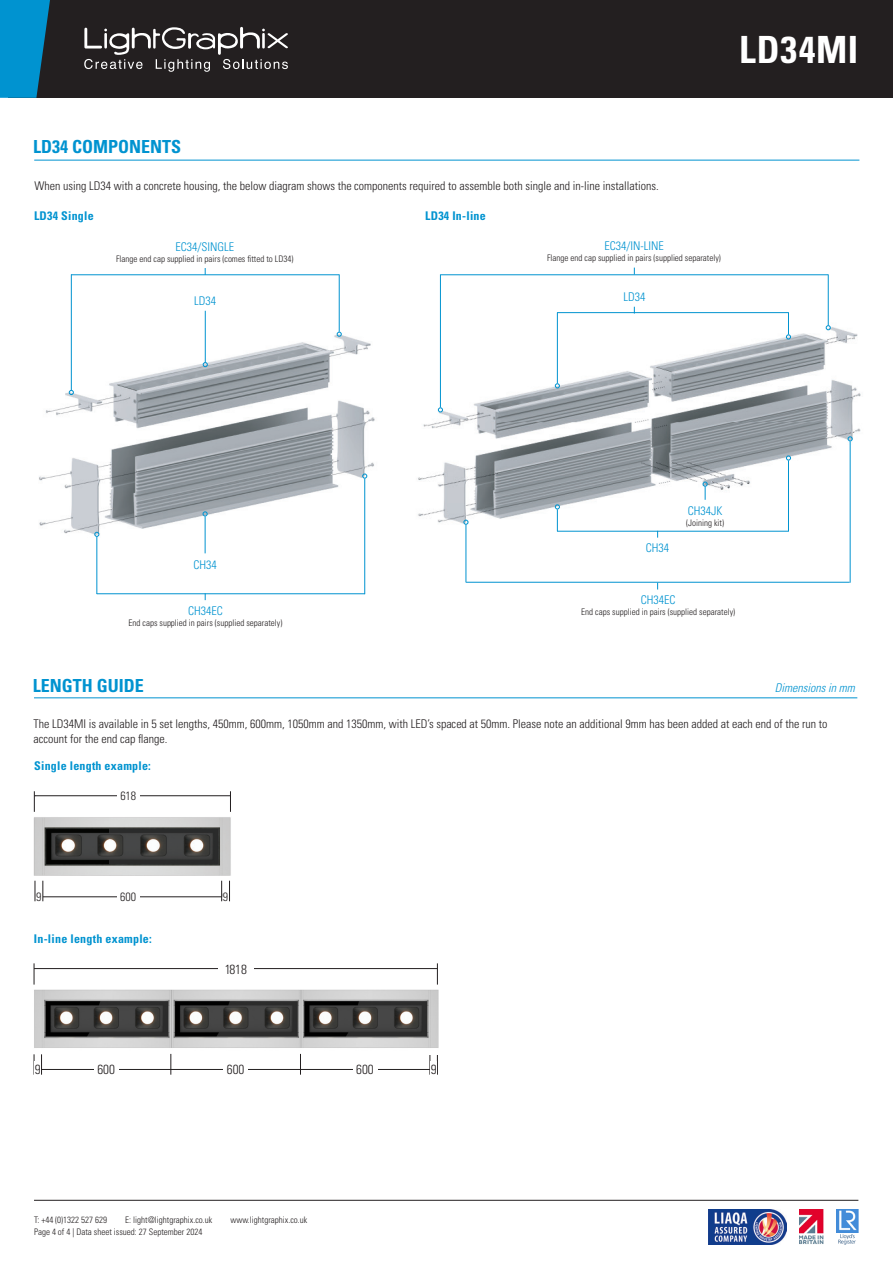
<style>
.page{position:relative;width:893px;height:1263px;background:#fff}
.page>*{position:absolute;margin:0;border:0;box-sizing:border-box;transform-origin:0 0}
.box_headline{font:700 condensed 37.5px "Univers LT Std";letter-spacing:.025em;color:#fff}
.headline_blue{font:700 condensed 18px "Univers LT Std";color:#0093d0}
.Diagram_Dimensions{font:300 condensed 13.2px "Univers LT Std";color:#231f20}
.bodycopy{font:300 condensed 12px/14.4px "Univers LT Std";color:#231f20}
.t1{font:700 condensed 12px "Univers LT Std";letter-spacing:.02em;color:#0093d0}
.t2{font:300 condensed 12px "Univers LT Std";color:#0093d0}
.t3{font:italic 300 condensed 12px "Univers LT Std";color:#0093d0}
.Diagram_Dimensions-2{font:300 condensed 12px "Univers LT Std";color:#231f20}
.t4{font:300 condensed 9px "Univers LT Std";color:#231f20}
</style>
<div class="page">
<div style="left:9px;top:0;width:884px;height:98px;background:#231f20"></div>
<svg style="left:0;top:0;width:50px;height:98px"></svg>
<svg style="left:84px;top:27px;width:204px;height:45px"></svg>
<hr style="left:34px;top:1200px;width:824px;height:1px;background:#231f20">
<img style="left:799px;top:1209px;width:24px;height:35px">
<img style="left:836px;top:1209px;width:22px;height:24px">
<img style="left:840px;top:1234px;width:15px;height:5px">
<img style="left:838px;top:1240px;width:18px;height:5px">
<img style="left:708px;top:1209px;width:78px;height:35px">
<hr style="left:34px;top:160px;width:825px;height:1px;background:#0093d0">
<img style="left:39px;top:292px;width:336px;height:292px">
<svg style="left:203px;top:362px;width:5px;height:5px"></svg>
<svg style="left:203px;top:511px;width:5px;height:5px"></svg>
<hr style="left:205px;top:311px;width:1px;height:51px;background:#0093d0">
<hr style="left:205px;top:516px;width:1px;height:37px;background:#0093d0">
<svg style="left:69px;top:390px;width:5px;height:5px"></svg>
<hr style="left:71px;top:274px;width:1px;height:116px;background:#0093d0">
<hr style="left:71px;top:274px;width:268px;height:1px;background:#0093d0">
<svg style="left:337px;top:332px;width:5px;height:5px"></svg>
<hr style="left:339px;top:274px;width:1px;height:58px;background:#0093d0">
<svg style="left:362px;top:474px;width:5px;height:4px"></svg>
<hr style="left:364px;top:478px;width:1px;height:116px;background:#0093d0">
<hr style="left:97px;top:593px;width:268px;height:1px;background:#0093d0">
<svg style="left:94px;top:532px;width:5px;height:5px"></svg>
<hr style="left:96px;top:537px;width:1px;height:57px;background:#0093d0">
<img style="left:418px;top:267px;width:443px;height:323px">
<hr style="left:441px;top:274px;width:387px;height:1px;background:#0093d0">
<svg style="left:438px;top:407px;width:5px;height:5px"></svg>
<hr style="left:440px;top:274px;width:1px;height:133px;background:#0093d0">
<svg style="left:826px;top:325px;width:5px;height:5px"></svg>
<hr style="left:828px;top:274px;width:1px;height:51px;background:#0093d0">
<svg style="left:848px;top:436px;width:5px;height:5px"></svg>
<hr style="left:850px;top:441px;width:1px;height:142px;background:#0093d0">
<hr style="left:466px;top:582px;width:384px;height:1px;background:#0093d0">
<hr style="left:557px;top:531px;width:232px;height:1px;background:#0093d0">
<hr style="left:557px;top:312px;width:232px;height:1px;background:#0093d0">
<svg style="left:463px;top:520px;width:5px;height:5px"></svg>
<hr style="left:466px;top:525px;width:1px;height:57px;background:#0093d0">
<svg style="left:555px;top:504px;width:5px;height:27px"></svg>
<svg style="left:786px;top:313px;width:5px;height:26px"></svg>
<svg style="left:703px;top:482px;width:5px;height:18px"></svg>
<svg style="left:786px;top:456px;width:5px;height:4px"></svg>
<hr style="left:788px;top:460px;width:1px;height:71px;background:#0093d0">
<svg style="left:555px;top:383px;width:5px;height:5px"></svg>
<hr style="left:557px;top:313px;width:1px;height:70px;background:#0093d0">
<hr style="left:34px;top:697px;width:823px;height:1px;background:#0093d0">
<img style="left:33px;top:817px;width:198px;height:59px">
<hr style="left:43px;top:896px;width:179px;height:1px;background:#231f20">
<div style="left:117px;top:890px;width:22px;height:14px;background:#fff"></div>
<svg style="left:43px;top:881px;width:1px;height:20px"></svg>
<svg style="left:35px;top:881px;width:1px;height:20px"></svg>
<hr style="left:35px;top:795px;width:195px;height:1px;background:#231f20">
<div style="left:117px;top:789px;width:23px;height:14px;background:#fff"></div>
<svg style="left:34px;top:791px;width:1px;height:21px"></svg>
<svg style="left:230px;top:791px;width:1px;height:21px"></svg>
<svg style="left:222px;top:889px;width:1px;height:12px"></svg>
<svg style="left:229px;top:881px;width:1px;height:20px"></svg>
<svg style="left:221px;top:881px;width:1px;height:20px"></svg>
<svg style="left:437px;top:963px;width:1px;height:21px"></svg>
<svg style="left:437px;top:1055px;width:1px;height:20px"></svg>
<hr style="left:34px;top:968px;width:403px;height:1px;background:#231f20">
<div style="left:218px;top:961px;width:35px;height:16px;background:#fff"></div>
<img style="left:34px;top:989px;width:405px;height:65px">
<svg style="left:34px;top:963px;width:1px;height:21px"></svg>
<hr style="left:41px;top:1069px;width:389px;height:1px;background:#231f20">
<div style="left:94px;top:1061px;width:25px;height:16px;background:#fff"></div>
<div style="left:223px;top:1061px;width:25px;height:16px;background:#fff"></div>
<div style="left:353px;top:1061px;width:24px;height:16px;background:#fff"></div>
<svg style="left:41px;top:1054px;width:1px;height:21px"></svg>
<svg style="left:171px;top:1054px;width:1px;height:21px"></svg>
<svg style="left:300px;top:1054px;width:1px;height:21px"></svg>
<p class="box_headline" style="left:739px;top:27px;width:121px">LD34MI</p>
<p class="headline_blue" style="left:33px;top:136px;width:149px">LD34 COMPONENTS</p>
<p class="bodycopy" style="left:34px;top:179px;width:626px">When using LD34 with a concrete housing, the below diagram shows the components required to assemble both single and in-line installations.</p>
<p class="t1" style="left:34px;top:209px;width:61px">LD34 Single</p>
<p class="t1" style="left:425px;top:209px;width:62px">LD34 In-line</p>
<p class="t2" style="left:175px;top:239px;width:60px">EC34/SINGLE</p>
<p class="t4" style="left:116px;top:253px;width:179px">Flange end cap supplied in pairs (comes fitted to LD34)</p>
<p class="t2" style="left:194px;top:293px;width:23px">LD34</p>
<p class="t2" style="left:604px;top:239px;width:61px">EC34/IN-LINE</p>
<p class="t4" style="left:547px;top:253px;width:175px">Flange end cap supplied in pairs (supplied separately)</p>
<p class="t2" style="left:623px;top:289px;width:23px">LD34</p>
<p class="t2" style="left:646px;top:541px;width:25px">CH34</p>
<p class="t2" style="left:688px;top:503px;width:36px">CH34JK</p>
<p class="t4" style="left:686px;top:517px;width:39px">(Joining kit)</p>
<p class="t2" style="left:194px;top:557px;width:25px">CH34</p>
<p class="t2" style="left:188px;top:603px;width:36px">CH34EC</p>
<p class="t4" style="left:129px;top:617px;width:155px">End caps supplied in pairs (supplied separately)</p>
<p class="t2" style="left:641px;top:593px;width:36px">CH34EC</p>
<p class="t4" style="left:581px;top:607px;width:155px">End caps supplied in pairs (supplied separately)</p>
<p class="headline_blue" style="left:33px;top:674px;width:112px">LENGTH GUIDE</p>
<p class="bodycopy" style="left:34px;top:717px;width:795px">The LD34MI is available in 5 set lengths, 450mm, 600mm, 1050mm and 1350mm, with LED’s spaced at 50mm. Please note an additional 9mm has been added at each end of the run to account for the end cap flange.</p>
<p class="t3" style="left:775px;top:680px;width:81px">Dimensions in mm</p>
<p class="t1" style="left:34px;top:758px;width:118px">Single length example:</p>
<p class="Diagram_Dimensions-2" style="left:120px;top:789px;width:17px">618</p>
<p class="Diagram_Dimensions-2" style="left:36px;top:889px;width:7px">9</p>
<p class="Diagram_Dimensions-2" style="left:120px;top:889px;width:17px">600</p>
<p class="t1" style="left:34px;top:931px;width:119px">In-line length example:</p>
<p class="Diagram_Dimensions-2" style="left:222px;top:889px;width:7px">9</p>
<p class="Diagram_Dimensions" style="left:225px;top:961px;width:24px">1818</p>
<p class="Diagram_Dimensions" style="left:35px;top:1061px;width:7px">9</p>
<p class="Diagram_Dimensions" style="left:97px;top:1061px;width:19px">600</p>
<p class="Diagram_Dimensions" style="left:227px;top:1061px;width:19px">600</p>
<p class="Diagram_Dimensions" style="left:356px;top:1061px;width:19px">600</p>
<p class="t4" style="left:34px;top:1214px;width:75px">T: +44 (0)1322 527 629</p>
<p class="t4" style="left:125px;top:1214px;width:89px">E: light@lightgraphix.co.uk</p>
<p class="t4" style="left:230px;top:1214px;width:79px">www.lightgraphix.co.uk</p>
<p class="t4" style="left:34px;top:1227px;width:170px">Page 4 of 4 | Data sheet issued: 27 September 2024</p>
<p class="Diagram_Dimensions" style="left:431px;top:1061px;width:7px">9</p>
</div>
